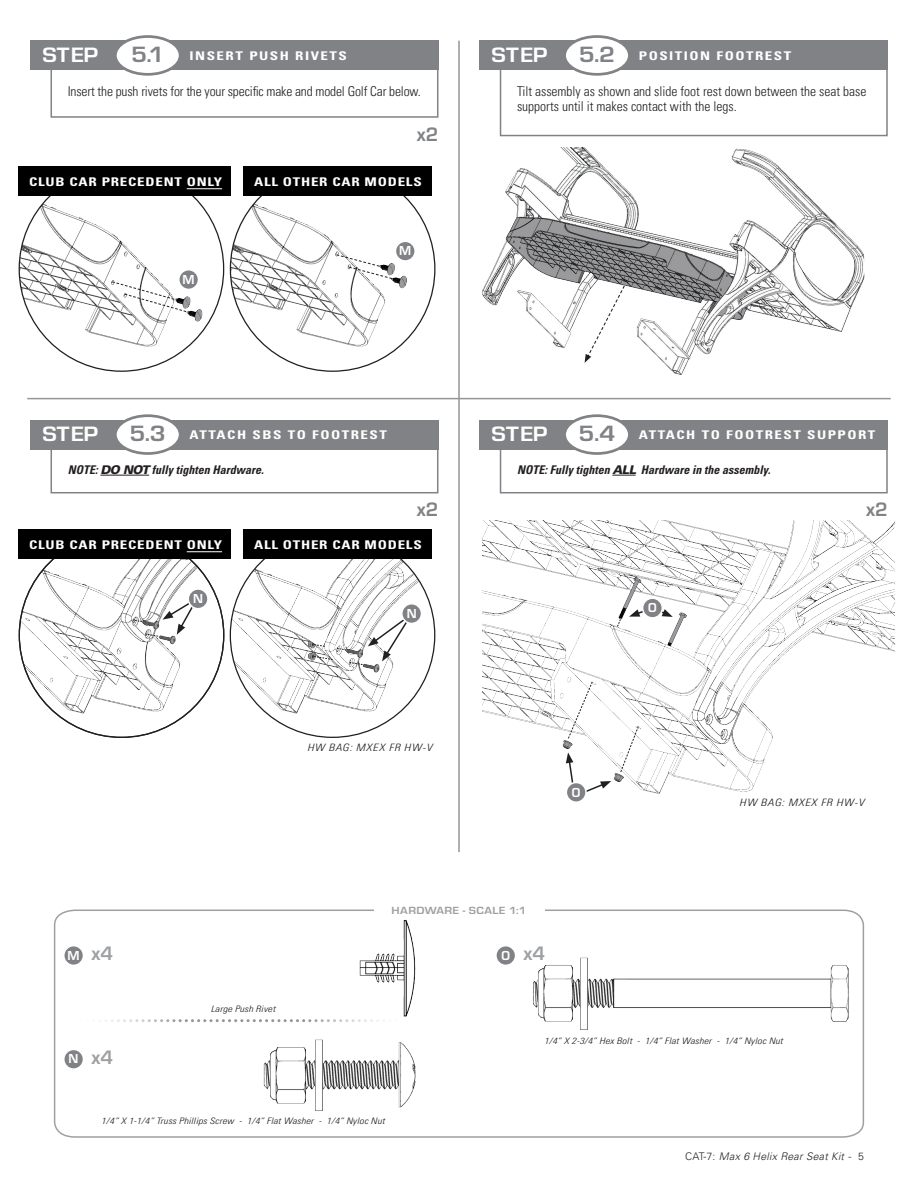
<style>
.page{position:relative;width:918px;height:1188px;background:#fff}
.page>*{position:absolute;margin:0;border:0;box-sizing:border-box;transform-origin:0 0}
.Sections{font:700 22.95px "Eurostile";color:#808285;scale:1.11 1}
.Sections-2{font:700 21.6px "Eurostile";letter-spacing:.01em;color:#fff;scale:1.11 1}
.Part_Callout_BLK{font:600 18px "Eurostile";color:#808285}
.Part_Callout_BLK-2{font:600 18px "Eurostile";color:#9ea0a2}
.t1{font:300 condensed 13.5px/15px "Univers LT Pro";color:#231f20}
.Section_Sub-Header{font:700 condensed 12px "Univers LT Pro";letter-spacing:.1em;color:#fff;scale:1.25 1}
.Section_Sub-Header-2{font:700 condensed 12px "Univers LT Pro";letter-spacing:.05em;color:#fff;scale:1.25 1}
.Notes{font:italic 700 condensed 12px "Univers LT Pro";color:#231f20}
.Part_Callout_BLK-3{font:600 12px "Eurostile";color:#fff}
.t2{font:700 10.8px "Eurostile";letter-spacing:.035em;color:#9ea0a2;scale:1.11 1}
.t3{font:italic 300 10.5px "Univers LT Pro 45";letter-spacing:.025em;color:#231f20}
.Battery_Text{font:italic 300 condensed 10.2px "Univers LT Pro";letter-spacing:.06em;color:#231f20;scale:1.18 1}
.HARDWARE{font:italic 300 condensed 8.85px "Univers LT Pro";letter-spacing:.01em;color:#231f20;scale:1.18 1}
.Battery_Text-2{font:italic 300 condensed 8.85px "Univers LT Pro";letter-spacing:.01em;color:#231f20;scale:1.18 1}
.s1{font-family:"Univers LT Pro 75";font-weight:900;font-stretch:normal}
.s2{font-style:normal}
</style>
<div class="page">
<img style="left:19px;top:196px;width:184px;height:175px">
<svg style="left:111px;top:281px;width:76px;height:32px"></svg>
<img style="left:230px;top:196px;width:184px;height:175px">
<svg style="left:335px;top:254px;width:58px;height:26px"></svg>
<img style="left:483px;top:520px;width:413px;height:274px">
<svg style="left:568px;top:681px;width:25px;height:58px"></svg>
<svg style="left:620px;top:726px;width:19px;height:47px"></svg>
<svg style="left:617px;top:619px;width:4px;height:8px"></svg>
<svg style="left:566px;top:752px;width:45px;height:42px"></svg>
<svg style="left:629px;top:606px;width:44px;height:11px"></svg>
<img style="left:230px;top:533px;width:205px;height:181px">
<svg style="left:313px;top:612px;width:100px;height:53px"></svg>
<img style="left:19px;top:559px;width:205px;height:155px">
<svg style="left:132px;top:597px;width:67px;height:40px"></svg>
<img style="left:483px;top:148px;width:382px;height:227px">
<svg style="left:585px;top:284px;width:41px;height:79px"></svg>
<svg style="left:53px;top:909px;width:812px;height:229px"></svg>
<div style="left:374px;top:902px;width:170px;height:15px;background:#fff"></div>
<img style="left:62px;top:1039px;width:358px;height:73px">
<img style="left:270px;top:1046px;width:37px;height:59px">
<img style="left:314px;top:1039px;width:10px;height:73px">
<img style="left:494px;top:965px;width:358px;height:58px">
<img style="left:537px;top:965px;width:37px;height:58px">
<img style="left:579px;top:958px;width:10px;height:72px">
<img style="left:158px;top:919px;width:262px;height:101px">
<svg style="left:71px;top:1019px;width:338px;height:3px"></svg>
<hr style="left:458px;top:41px;width:2px;height:811px;background:#949698">
<hr style="left:27px;top:398px;width:864px;height:1px;background:#949698">
<div style="left:64px;top:946px;width:19px;height:19px;background:#808285;border-radius:50%"></div>
<div style="left:63px;top:945px;width:21px;height:21px;border:2px solid #fff;border-radius:50%"></div>
<div style="left:496px;top:946px;width:20px;height:19px;background:#808285;border-radius:50%"></div>
<div style="left:495px;top:945px;width:21px;height:21px;border:2px solid #fff;border-radius:50%"></div>
<div style="left:64px;top:1049px;width:19px;height:20px;background:#808285;border-radius:50%"></div>
<div style="left:63px;top:1049px;width:21px;height:21px;border:2px solid #fff;border-radius:50%"></div>
<div style="left:566px;top:783px;width:20px;height:19px;background:#808285;border-radius:50%"></div>
<div style="left:566px;top:782px;width:21px;height:21px;border:2px solid #fff;border-radius:50%"></div>
<div style="left:643px;top:598px;width:19px;height:20px;background:#808285;border-radius:50%"></div>
<div style="left:642px;top:597px;width:21px;height:22px;border:2px solid #fff;border-radius:50%"></div>
<div style="left:188px;top:589px;width:20px;height:20px;background:#808285;border-radius:50%"></div>
<div style="left:188px;top:588px;width:21px;height:21px;border:2px solid #fff;border-radius:50%"></div>
<div style="left:402px;top:604px;width:19px;height:19px;background:#808285;border-radius:50%"></div>
<div style="left:401px;top:603px;width:21px;height:21px;border:2px solid #fff;border-radius:50%"></div>
<div style="left:179px;top:270px;width:19px;height:19px;background:#808285;border-radius:50%"></div>
<div style="left:178px;top:269px;width:21px;height:21px;border:2px solid #fff;border-radius:50%"></div>
<div style="left:395px;top:241px;width:20px;height:20px;background:#808285;border-radius:50%"></div>
<div style="left:395px;top:241px;width:21px;height:21px;border:2px solid #fff;border-radius:50%"></div>
<div style="left:500px;top:42px;width:388px;height:94px;background:#fff;border:2px solid #808285"></div>
<div style="left:480px;top:41px;width:408px;height:29px;background:#808285"></div>
<div style="left:565px;top:37px;width:64px;height:37px;background:#fff;border-radius:50%"></div>
<div style="left:563px;top:35px;width:68px;height:41px;border:3px solid #808285;border-radius:50%"></div>
<div style="left:51px;top:42px;width:387px;height:76px;background:#fff;border:2px solid #808285"></div>
<div style="left:30px;top:41px;width:408px;height:29px;background:#808285"></div>
<div style="left:115px;top:37px;width:65px;height:37px;background:#fff;border-radius:50%"></div>
<div style="left:114px;top:35px;width:67px;height:41px;border:3px solid #808285;border-radius:50%"></div>
<div style="left:51px;top:421px;width:387px;height:72px;background:#fff;border:2px solid #808285"></div>
<hr style="left:100px;top:475px;width:49px;height:1px;background:#231f20">
<div style="left:30px;top:420px;width:408px;height:29px;background:#808285"></div>
<div style="left:115px;top:416px;width:65px;height:38px;background:#fff;border-radius:50%"></div>
<div style="left:114px;top:414px;width:67px;height:41px;border:3px solid #808285;border-radius:50%"></div>
<div style="left:500px;top:421px;width:388px;height:72px;background:#fff;border:2px solid #808285"></div>
<svg style="left:612px;top:475px;width:24px;height:1px"></svg>
<div style="left:480px;top:420px;width:408px;height:29px;background:#808285"></div>
<div style="left:565px;top:416px;width:64px;height:38px;background:#fff;border-radius:50%"></div>
<div style="left:563px;top:414px;width:68px;height:41px;border:3px solid #808285;border-radius:50%"></div>
<div style="left:18px;top:166px;width:213px;height:30px;background:#000"></div>
<hr style="left:187px;top:188px;width:35px;height:1px;background:#fff">
<div style="left:18px;top:529px;width:213px;height:30px;background:#000"></div>
<hr style="left:187px;top:551px;width:35px;height:1px;background:#fff">
<div style="left:243px;top:166px;width:188px;height:30px;background:#000"></div>
<div style="left:243px;top:529px;width:188px;height:30px;background:#000"></div>
<p class="Sections-2" style="left:42px;top:39px;width:52px">STEP</p>
<p class="Sections" style="left:131px;top:38px;width:32px">5.1</p>
<p class="Section_Sub-Header" style="left:190px;top:48px;width:127px">INSERT PUSH RIVETS</p>
<p class="t1" style="left:68px;top:83px;width:355px">Insert the push rivets for the your specific make and model Golf Car below.</p>
<p class="Section_Sub-Header-2" style="left:29px;top:174px;width:156px">CLUB CAR PRECEDENT ONLY</p>
<p class="Part_Callout_BLK-3" style="left:183px;top:272px;width:14px">M</p>
<p class="Part_Callout_BLK" style="left:417px;top:123px;width:23px">x2</p>
<p class="Section_Sub-Header-2" style="left:254px;top:174px;width:136px">ALL OTHER CAR MODELS</p>
<p class="Part_Callout_BLK-3" style="left:399px;top:243px;width:14px">M</p>
<p class="Sections-2" style="left:492px;top:39px;width:52px">STEP</p>
<p class="Sections" style="left:579px;top:38px;width:35px">5.2</p>
<p class="Section_Sub-Header" style="left:639px;top:48px;width:123px">POSITION FOOTREST</p>
<p class="t1" style="left:517px;top:83px;width:351px">Tilt assembly as shown and slide foot rest down between the seat base supports until it makes contact with the legs.</p>
<p class="Sections-2" style="left:42px;top:418px;width:52px">STEP</p>
<p class="Sections" style="left:129px;top:417px;width:34px">5.3</p>
<p class="Section_Sub-Header" style="left:190px;top:428px;width:159px">ATTACH SBS TO FOOTREST</p>
<p class="Notes" style="left:68px;top:462px;width:197px">NOTE: <span class="s1">DO NOT</span> fully tighten Hardware.</p>
<p class="Sections-2" style="left:492px;top:418px;width:52px">STEP</p>
<p class="Sections" style="left:579px;top:417px;width:35px">5.4</p>
<p class="Section_Sub-Header" style="left:639px;top:428px;width:191px">ATTACH TO FOOTREST SUPPORT</p>
<p class="Notes" style="left:517px;top:462px;width:255px">NOTE: Fully tighten <span class="s1">ALL</span> Hardware in the assembly.</p>
<p class="Section_Sub-Header-2" style="left:29px;top:537px;width:156px">CLUB CAR PRECEDENT ONLY</p>
<p class="Part_Callout_BLK-3" style="left:193px;top:591px;width:11px">N</p>
<p class="Part_Callout_BLK" style="left:417px;top:498px;width:23px">x2</p>
<p class="Part_Callout_BLK" style="left:866px;top:498px;width:23px">x2</p>
<p class="Section_Sub-Header-2" style="left:254px;top:537px;width:136px">ALL OTHER CAR MODELS</p>
<p class="Part_Callout_BLK-3" style="left:407px;top:606px;width:11px">N</p>
<p class="Part_Callout_BLK-3" style="left:648px;top:600px;width:10px">O</p>
<p class="Battery_Text" style="left:307px;top:741px;width:107px">HW BAG: MXEX FR HW-V</p>
<p class="t2" style="left:392px;top:902px;width:123px">HARDWARE - SCALE 1:1</p>
<p class="Part_Callout_BLK-3" style="left:572px;top:785px;width:10px">O</p>
<p class="Battery_Text" style="left:739px;top:796px;width:107px">HW BAG: MXEX FR HW-V</p>
<p class="Part_Callout_BLK-3" style="left:68px;top:948px;width:14px">M</p>
<p class="Part_Callout_BLK-2" style="left:92px;top:942px;width:23px">x4</p>
<p class="Part_Callout_BLK-3" style="left:501px;top:948px;width:10px">O</p>
<p class="Part_Callout_BLK-2" style="left:524px;top:942px;width:23px">x4</p>
<p class="Part_Callout_BLK-3" style="left:69px;top:1052px;width:11px">N</p>
<p class="Part_Callout_BLK-2" style="left:92px;top:1046px;width:23px">x4</p>
<p class="HARDWARE" style="left:211px;top:1003px;width:56px">Large Push Rivet</p>
<p class="Battery_Text-2" style="left:101px;top:1115px;width:242px">1/4” X 1-1/4” Truss Phillips Screw - 1/4” Flat Washer - 1/4” Nyloc Nut</p>
<p class="HARDWARE" style="left:544px;top:1034px;width:204px">1/4” X 2-3/4” Hex Bolt - 1/4” Flat Washer - 1/4” Nyloc Nut</p>
<p class="t3" style="left:685px;top:1150px;width:180px"><span class="s2">CAT-7:</span> Max 6 Helix Rear Seat Kit <span class="s2">- 5</span></p>
</div>
